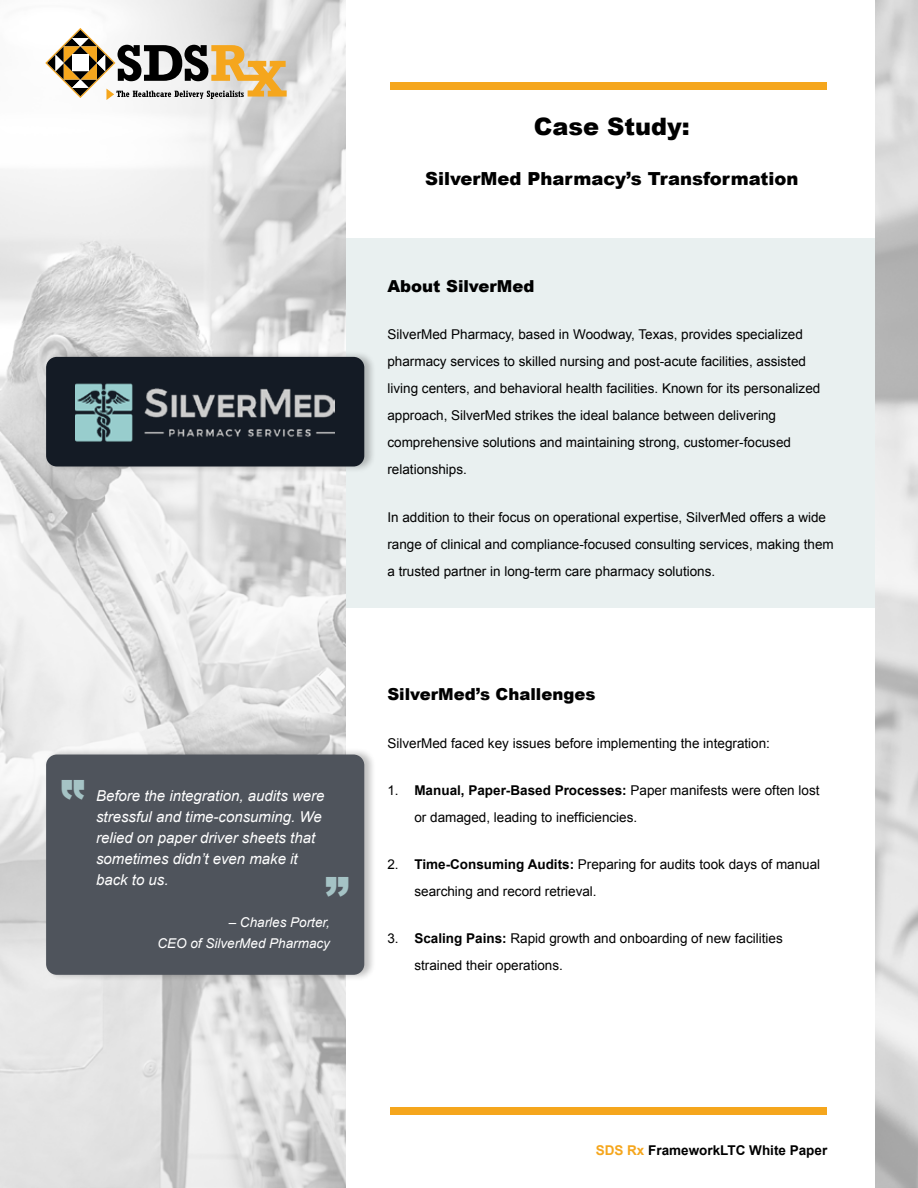
<style>
.page{position:relative;width:918px;height:1188px;background:#fff}
.page>*{position:absolute;margin:0;border:0;box-sizing:border-box;transform-origin:0 0}
.t1{font:900 48.6px "Arial";color:#a5c3c5}
.t2{font:900 24px "Arial";color:#000}
.t3{font:900 18px "Arial";color:#000}
.t4{font:900 16.5px "Arial";color:#000}
.t5{font:italic 15px/21px "Arial";color:#fff}
.t6{font:13.5px/27px "Arial";color:#000}
.t7{font:italic 13.5px/21px "Arial";color:#fff;text-align:right}
.t8{font:700 13.5px "Arial";color:#000}
.s1{font-weight:700}
.s2{color:#f5a61d}
</style>
<div class="page">
<img style="left:0;top:0;width:918px;height:1188px">
<div style="left:346px;top:0;width:528px;height:1188px;background:#fff"></div>
<div style="left:346px;top:238px;width:528px;height:370px;background:#e9f0f0"></div>
<div style="left:390px;top:82px;width:437px;height:7px;background:#f5a61d"></div>
<div style="left:390px;top:1108px;width:437px;height:7px;background:#f5a61d"></div>
<svg style="left:45px;top:28px;width:242px;height:72px"></svg>
<div style="left:72px;top:55px;width:17px;height:16px;background:#fff"></div>
<div style="left:45px;top:350px;width:331px;height:123px;background:#000;opacity:.25"></div>
<div style="left:46px;top:357px;width:318px;height:109px;background:#141b25;border-radius:11px"></div>
<img style="left:75px;top:383px;width:260px;height:59px">
<div style="left:45px;top:748px;width:331px;height:233px;background:#000;opacity:.25"></div>
<div style="left:46px;top:755px;width:318px;height:220px;background:#4f545c;border-radius:11px"></div>
<h2 class="t2" style="left:534px;top:109px;width:157px">Case Study:</h2>
<h3 class="t3" style="left:425px;top:165px;width:375px">SilverMed Pharmacy’s Transformation</h3>
<p class="t4" style="left:387px;top:274px;width:149px">About SilverMed</p>
<p class="t6" style="left:387px;top:321px;width:434px">SilverMed Pharmacy, based in Woodway, Texas, provides specialized pharmacy services to skilled nursing and post-acute facilities, assisted living centers, and behavioral health facilities. Known for its personalized approach, SilverMed strikes the ideal balance between delivering comprehensive solutions and maintaining strong, customer-focused relationships.</p>
<p class="t6" style="left:387px;top:503px;width:448px">In addition to their focus on operational expertise, SilverMed offers a wide range of clinical and compliance-focused consulting services, making them a trusted partner in long-term care pharmacy solutions.</p>
<p class="t5" style="left:96px;top:785px;width:230px">Before the integration, audits were stressful and time-consuming. We relied on paper driver sheets that sometimes didn’t even make it back to us.</p>
<p class="t7" style="left:157px;top:912px;width:174px">– Charles Porter,<br>CEO of SilverMed Pharmacy</p>
<h1 class="t1" style="left:350px;top:914px;width:26px;rotate:-180deg">“</h1>
<p class="t4" style="left:387px;top:683px;width:210px">SilverMed’s Challenges</p>
<p class="t6" style="left:387px;top:730px;width:384px">SilverMed faced key issues before implementing the integration:</p>
<p class="t6" style="left:414px;top:777px;width:407px;text-indent:-27px">1. <span class="s1">Manual, Paper-Based Processes:</span> Paper manifests were often lost or damaged, leading to inefficiencies.</p>
<p class="t6" style="left:414px;top:851px;width:407px;text-indent:-27px">2. <span class="s1">Time-Consuming Audits:</span> Preparing for audits took days of manual searching and record retrieval.</p>
<p class="t6" style="left:414px;top:925px;width:370px;text-indent:-27px">3. <span class="s1">Scaling Pains:</span> Rapid growth and onboarding of new facilities strained their operations.</p>
<p class="t8" style="left:596px;top:1142px;width:233px"><span class="s2">SDS Rx</span> FrameworkLTC White Paper</p>
</div>
